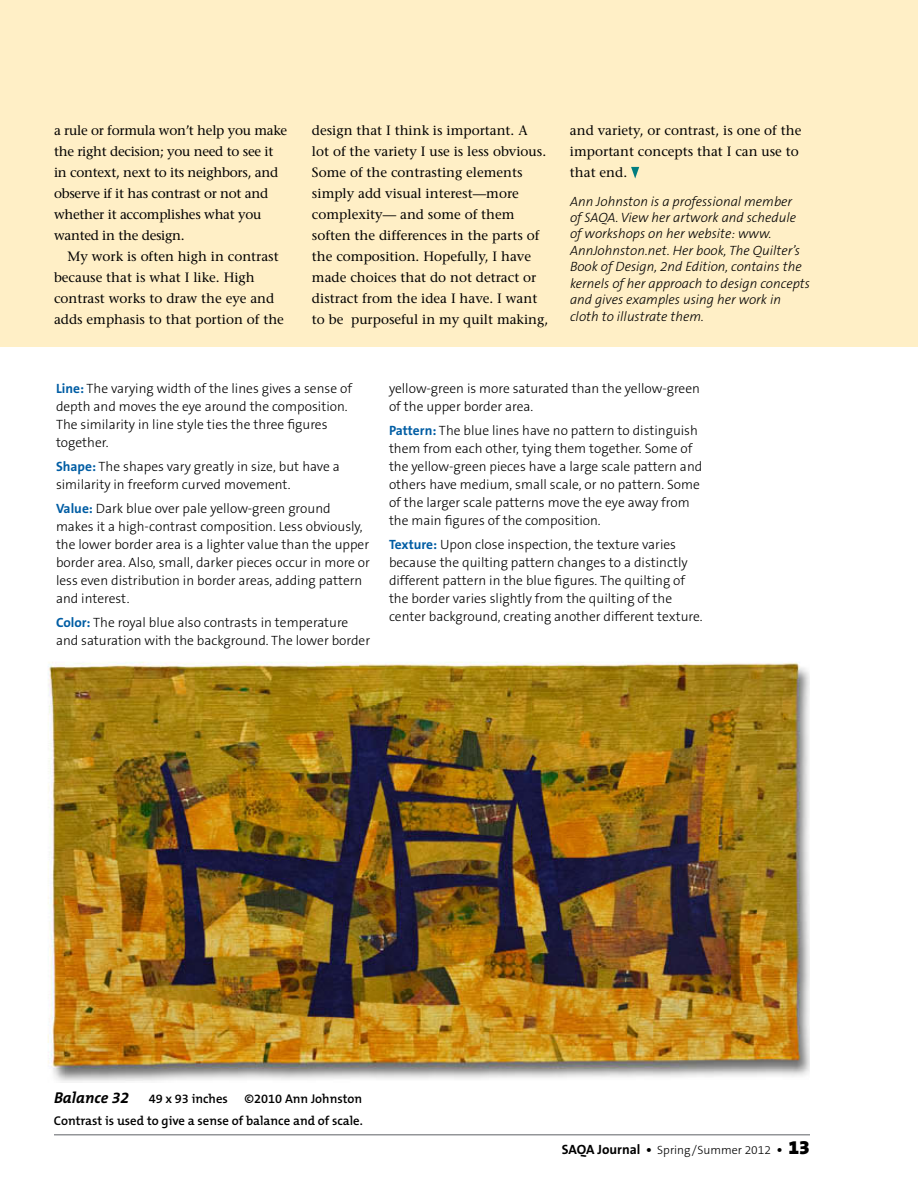
<style>
.page{position:relative;width:918px;height:1188px;background:#fff}
.page>*{position:absolute;margin:0;border:0;box-sizing:border-box;transform-origin:0 0}
.t1{font:italic 700 15.75px "The Mix B7";color:#000}
.t2{font:300 13.5px/18px "The Sans B3";color:#000}
.t3{font:13.5px/21px "Stone Serif";color:#000}
.t4{font:italic 300 13.5px/16.5px "The Sans B3";color:#000}
.t5{font:13.5px/21px "Stone Serif";letter-spacing:-.02em;color:#000}
.t6{font:600 12.75px/22.5px "The Mix B6";color:#000;text-align:right}
.t7{font:300 12px "The Sans B3";color:#000}
.s1{font-family:"The Sans B7";font-weight:700;color:#005da4}
.s2{font-family:"The Sans B7";font-weight:700;font-size:13.5px}
.s3{font-family:"The Sans B9";font-weight:900;font-size:19.5px}
</style>
<div class="page">
<div style="left:0;top:0;width:918px;height:346px;background:#ffefc6"></div>
<hr style="left:54px;top:1134px;width:756px;height:2px;background:#939598">
<svg style="left:631px;top:167px;width:8px;height:11px"></svg>
<img style="left:47px;top:662px;width:763px;height:420px">
<p class="t5" style="left:54px;top:120px;width:235px">a rule or formula won’t help you make the right decision; you need to see it in context, next to its neighbors, and observe if it has contrast or not and whether it accomplishes what you wanted in the design.</p>
<p class="t3" style="left:54px;top:246px;width:231px;text-indent:14px">My work is often high in contrast because that is what I like. High contrast works to draw the eye and adds emphasis to that portion of the</p>
<p class="t3" style="left:312px;top:120px;width:238px">design that I think is important. A<br>lot of the variety I use is less obvious.<br>Some of the contrasting elements simply add visual interest—more complexity— and some of them soften the differences in the parts of the composition. Hopefully, I have made choices that do not detract or distract from the idea I have. I want to be purposeful in my quilt making,</p>
<p class="t3" style="left:570px;top:120px;width:233px">and variety, or contrast, is one of the important concepts that I can use to that end.</p>
<p class="t4" style="left:570px;top:193px;width:241px">Ann Johnston is a professional member<br>of SAQA. View her artwork and schedule of workshops on her website: www.<br>AnnJohnston.net. Her book, The Quilter’s Book of Design, 2nd Edition, contains the kernels of her approach to design concepts and gives examples using her work in cloth to illustrate them.</p>
<p class="t2" style="left:56px;top:380px;width:298px"><span class="s1">Line:</span> The varying width of the lines gives a sense of depth and moves the eye around the composition.<br>The similarity in line style ties the three figures together.</p>
<p class="t2" style="left:56px;top:458px;width:285px"><span class="s1">Shape:</span> The shapes vary greatly in size, but have a similarity in freeform curved movement.</p>
<p class="t2" style="left:56px;top:500px;width:316px"><span class="s1">Value:</span> Dark blue over pale yellow-green ground makes it a high-contrast composition. Less obviously, the lower border area is a lighter value than the upper border area. Also, small, darker pieces occur in more or less even distribution in border areas, adding pattern and interest.</p>
<p class="t2" style="left:56px;top:614px;width:316px"><span class="s1">Color:</span> The royal blue also contrasts in temperature and saturation with the background. The lower border</p>
<p class="t2" style="left:389px;top:380px;width:312px">yellow-green is more saturated than the yellow-green of the upper border area.</p>
<p class="t2" style="left:389px;top:422px;width:315px"><span class="s1">Pattern:</span> The blue lines have no pattern to distinguish them from each other, tying them together. Some of the yellow-green pieces have a large scale pattern and others have medium, small scale, or no pattern. Some of the larger scale patterns move the eye away from the main figures of the composition.</p>
<p class="t2" style="left:389px;top:536px;width:315px"><span class="s1">Texture:</span> Upon close inspection, the texture varies because the quilting pattern changes to a distinctly different pattern in the blue figures. The quilting of the border varies slightly from the quilting of the center background, creating another different texture.</p>
<p class="t1" style="left:54px;top:1089px;width:77px">Balance 32</p>
<p class="t6" style="left:149px;top:1087px;width:81px">49 x 93 inches</p>
<p class="t6" style="left:54px;top:1087px;width:310px">©2010 Ann Johnston<br>Contrast is used to give a sense of balance and of scale.</p>
<p class="t7" style="left:562px;top:1144px;width:250px"><span class="s2">SAQA Journal •</span> Spring/Summer 2012 <span class="s2">•</span> <span class="s3">13</span></p>
</div>
